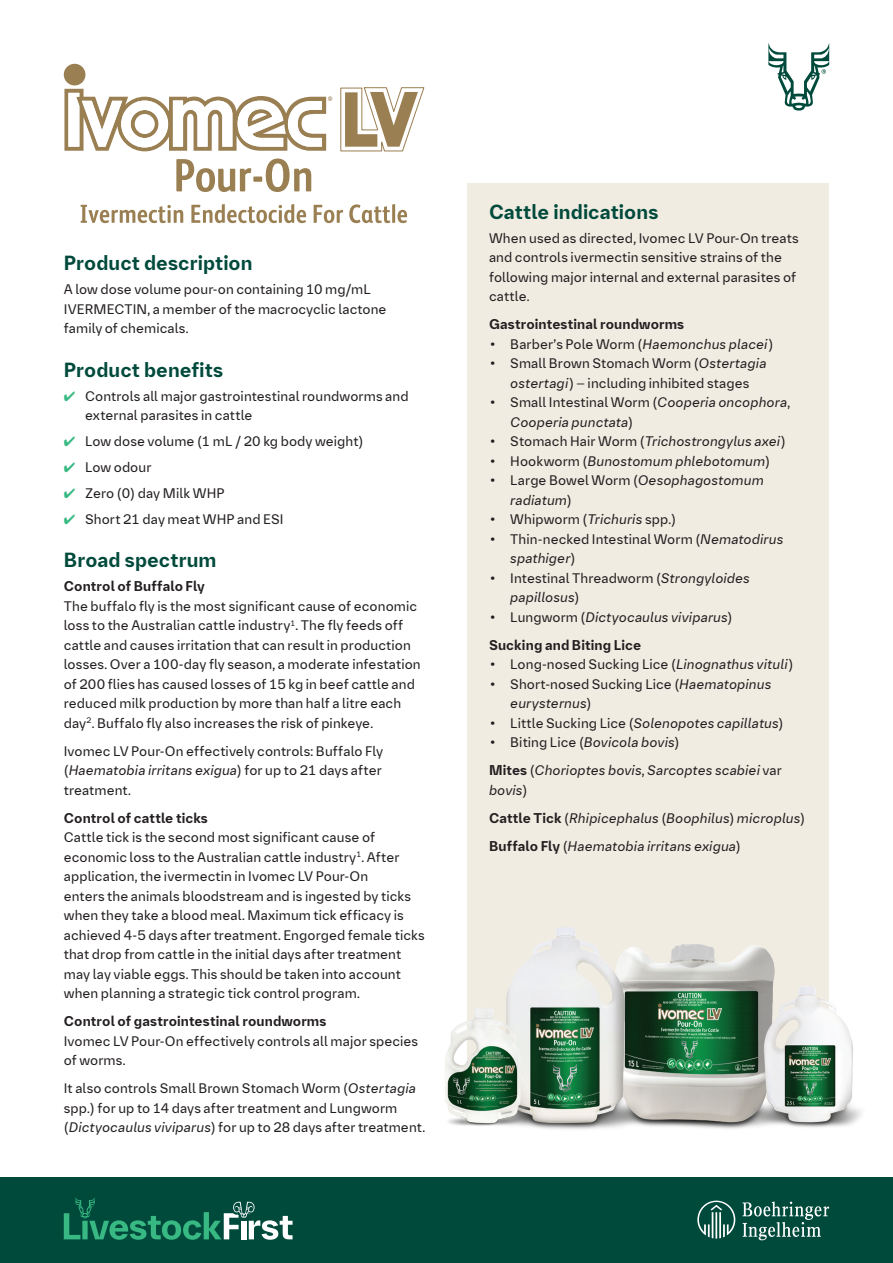
<style>
.page{position:relative;width:893px;height:1263px;background:#fff}
.page>*{position:absolute;margin:0;border:0;box-sizing:border-box;transform-origin:0 0}
.t1{font:700 19.5px "Boehringer Forward Text";letter-spacing:.005em;color:#004a3c}
.t2{font:13.5px/19.5px "Boehringer Forward Text";letter-spacing:.005em;color:#231f20}
.t3{font:italic 13.5px/28px "Boehringer Forward Text";letter-spacing:.005em;color:#231f20}
.t4{font:700 13.5px "Boehringer Forward Text";letter-spacing:.01em;color:#231f20}
.s1{color:#38b983}
.s2{font-style:italic}
.s3{font-style:normal}
.s4{font-weight:700;font-style:normal}
</style>
<div class="page">
<div style="left:468px;top:183px;width:361px;height:914px;background:#f1ece2"></div>
<img style="left:690px;top:944px;width:85px;height:185px">
<img style="left:467px;top:916px;width:223px;height:213px">
<img style="left:445px;top:1003px;width:103px;height:126px">
<img style="left:745px;top:981px;width:117px;height:148px">
<svg style="left:176px;top:159px;width:75px;height:33px"></svg>
<div style="left:253px;top:177px;width:9px;height:5px;background:#997f52"></div>
<svg style="left:266px;top:159px;width:45px;height:33px"></svg>
<svg style="left:81px;top:205px;width:102px;height:18px"></svg>
<svg style="left:191px;top:204px;width:115px;height:19px"></svg>
<svg style="left:314px;top:205px;width:29px;height:18px"></svg>
<svg style="left:349px;top:204px;width:41px;height:19px"></svg>
<hr style="left:392px;top:204px;width:3px;height:19px;background:#997f52">
<svg style="left:397px;top:210px;width:10px;height:13px"></svg>
<svg style="left:64px;top:64px;width:268px;height:87px"></svg>
<svg style="left:340px;top:87px;width:85px;height:64px"></svg>
<div style="left:0;top:1178px;width:893px;height:85px;background:#004a3c"></div>
<svg style="left:64px;top:1197px;width:229px;height:43px"></svg>
<svg style="left:697px;top:1200px;width:38px;height:38px"></svg>
<svg style="left:742px;top:1201px;width:87px;height:39px"></svg>
<svg style="left:768px;top:43px;width:61px;height:68px"></svg>
<h1 class="t1" style="left:64px;top:250px;width:190px">Product description</h1>
<p class="t2" style="left:64px;top:279px;width:324px">A low dose volume pour-on containing 10 mg/mL<br>IVERMECTIN, a member of the macrocyclic lactone family of chemicals.</p>
<h1 class="t1" style="left:64px;top:357px;width:161px">Product benefits</h1>
<p class="t2" style="left:85px;top:386px;width:325px;text-indent:-21px"><span class="s1">✔</span> Controls all major gastrointestinal roundworms and external parasites in cattle</p>
<p class="t2" style="left:64px;top:431px;width:301px"><span class="s1">✔</span> Low dose volume (1 mL / 20 kg body weight)</p>
<p class="t2" style="left:64px;top:457px;width:89px"><span class="s1">✔</span> Low odour</p>
<p class="t2" style="left:64px;top:483px;width:162px"><span class="s1">✔</span> Zero (0) day Milk WHP</p>
<p class="t2" style="left:64px;top:509px;width:221px"><span class="s1">✔</span> Short 21 day meat WHP and ESI</p>
<h1 class="t1" style="left:64px;top:547px;width:154px">Broad spectrum</h1>
<p class="t4" style="left:64px;top:577px;width:143px">Control of Buffalo Fly</p>
<p class="t2" style="left:64px;top:596px;width:358px">The buffalo fly is the most significant cause of economic loss to the Australian cattle industry<sup>1</sup>. The fly feeds off cattle and causes irritation that can result in production losses. Over a 100-day fly season, a moderate infestation of 200 flies has caused losses of 15 kg in beef cattle and reduced milk production by more than half a litre each day<sup>2</sup>. Buffalo fly also increases the risk of pinkeye.</p>
<p class="t2" style="left:64px;top:741px;width:321px;text-align:justify">Ivomec LV Pour-On effectively controls: Buffalo Fly (<span class="s2">Haematobia irritans exigua</span>) for up to 21 days after treatment.</p>
<p class="t4" style="left:64px;top:809px;width:146px">Control of cattle ticks</p>
<p class="t2" style="left:64px;top:827px;width:362px">Cattle tick is the second most significant cause of economic loss to the Australian cattle industry<sup>1</sup>. After application, the ivermectin in Ivomec LV Pour-On<br>enters the animals bloodstream and is ingested by ticks when they take a blood meal. Maximum tick efficacy is achieved 4-5 days after treatment. Engorged female ticks that drop from cattle in the initial days after treatment may lay viable eggs. This should be taken into account when planning a strategic tick control program.</p>
<p class="t4" style="left:64px;top:1012px;width:264px">Control of gastrointestinal roundworms</p>
<p class="t2" style="left:64px;top:1031px;width:356px">Ivomec LV Pour-On effectively controls all major species of worms.</p>
<p class="t2" style="left:64px;top:1078px;width:363px">It also controls Small Brown Stomach Worm (<span class="s2">Ostertagia </span>spp.) for up to 14 days after treatment and Lungworm (<span class="s2">Dictyocaulus viviparus</span>) for up to 28 days after treatment.</p>
<h1 class="t1" style="left:489px;top:199px;width:171px">Cattle indications</h1>
<p class="t2" style="left:489px;top:228px;width:311px">When used as directed, Ivomec LV Pour-On treats and controls ivermectin sensitive strains of the following major internal and external parasites of cattle.</p>
<p class="t4" style="left:489px;top:316px;width:197px">Gastrointestinal roundworms</p>
<p class="t2" style="left:489px;top:334px;width:286px">• Barber’s Pole Worm (<span class="s2">Haemonchus placei</span>)</p>
<p class="t2" style="left:489px;top:354px;width:279px;text-align:center">• Small Brown Stomach Worm (<span class="s2">Ostertagia ostertagi</span>) – including inhibited stages</p>
<p class="t3" style="left:510px;top:393px;width:281px;line-height:19.5px;text-indent:-21px"><span class="s3">• Small Intestinal Worm (</span>Cooperia oncophora<span class="s3">,<br></span>Cooperia punctata<span class="s3">)</span></p>
<p class="t3" style="left:489px;top:427px;width:298px"><span class="s3">• Stomach Hair Worm (</span>Trichostrongylus axei<span class="s3">)</span></p>
<p class="t3" style="left:489px;top:447px;width:282px"><span class="s3">• Hookworm (</span>Bunostomum phlebotomum<span class="s3">)</span></p>
<p class="t3" style="left:510px;top:471px;width:255px;line-height:19.5px;text-indent:-21px"><span class="s3">• Large Bowel Worm (</span>Oesophagostomum radiatum<span class="s3">)</span></p>
<p class="t2" style="left:489px;top:510px;width:189px">• Whipworm (<span class="s2">Trichuris</span> spp.)</p>
<p class="t2" style="left:510px;top:529px;width:275px;text-indent:-21px">• Thin-necked Intestinal Worm (<span class="s2">Nematodirus spathiger</span>)</p>
<p class="t2" style="left:510px;top:568px;width:241px;text-indent:-21px">• Intestinal Threadworm (<span class="s2">Strongyloides papillosus</span>)</p>
<p class="t3" style="left:489px;top:603px;width:245px"><span class="s3">• Lungworm (</span>Dictyocaulus viviparus<span class="s3">)<br></span><span class="s4">Sucking and Biting Lice</span></p>
<p class="t2" style="left:489px;top:655px;width:306px">• Long-nosed Sucking Lice (<span class="s2">Linognathus vituli</span>)</p>
<p class="t2" style="left:510px;top:674px;width:263px;text-indent:-21px">• Short-nosed Sucking Lice (<span class="s2">Haematopinus eurysternus</span>)</p>
<p class="t3" style="left:489px;top:709px;width:296px"><span class="s3">• Little Sucking Lice (</span>Solenopotes capillatus<span class="s3">)</span></p>
<p class="t3" style="left:489px;top:728px;width:294px"><span class="s3">• Biting Lice (</span>Bovicola bovis<span class="s3">)<br></span><span class="s4">Mites</span> <span class="s3">(</span>Chorioptes bovis<span class="s3">,</span> Sarcoptes scabiei <span class="s3">var</span></p>
<p class="t3" style="left:489px;top:776px;width:318px">bovis<span class="s3">)<br></span><span class="s4">Cattle Tick</span> <span class="s3">(</span>Rhipicephalus <span class="s3">(</span>Boophilus<span class="s3">)</span> microplus<span class="s3">)<br></span><span class="s4">Buffalo Fly</span> <span class="s3">(</span>Haematobia irritans exigua<span class="s3">)</span></p>
</div>
